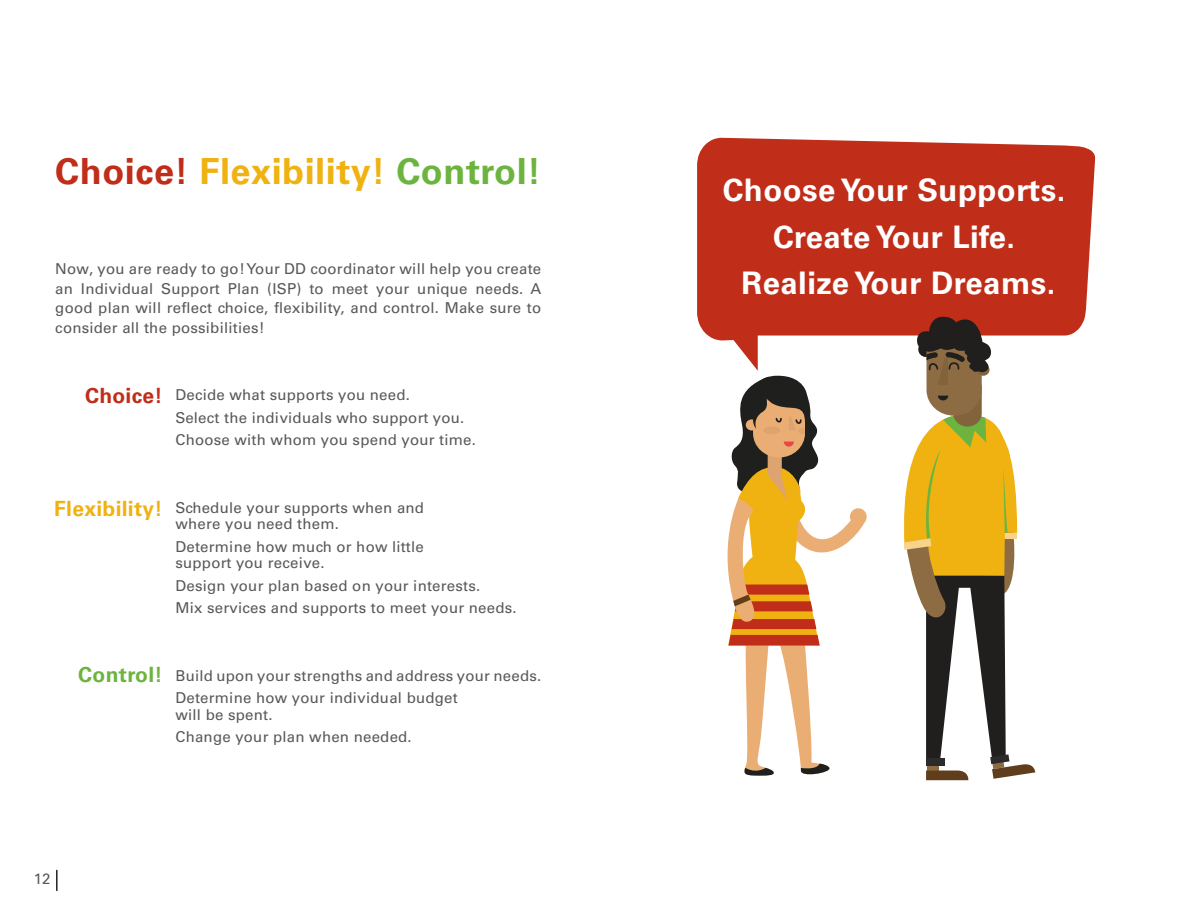
<style>
.page{position:relative;width:1188px;height:918px;background:#fff}
.page>*{position:absolute;margin:0;border:0;box-sizing:border-box;transform-origin:0 0}
.t1{font:700 36px "Univers LT Std";letter-spacing:.015em;color:#efb211}
.t2{font:700 31.05px/46.7px "Univers LT Std";letter-spacing:.015em;color:#fff;text-align:center}
.t3{font:700 21px "Univers LT Std";letter-spacing:.015em;color:#efb211}
.t4{font:700 21px "Univers LT Std";letter-spacing:.015em;color:#6cb43f}
.t5{font:700 21px "Univers LT Std";letter-spacing:.015em;color:#c02d19}
.t6{font:15px/19.5px "Univers LT Std";letter-spacing:.015em;color:#57585a;text-align:justify}
.s1{color:#c02d19}
.s2{color:#6cb43f}
</style>
<div class="page">
<svg style="left:697px;top:138px;width:399px;height:233px;background:#c84837"></svg>
<svg style="left:728px;top:376px;width:138px;height:400px"></svg>
<svg style="left:898px;top:317px;width:137px;height:463px"></svg>
<hr style="left:56px;top:870px;width:2px;height:20px;background:#231f20">
<p class="t1" style="left:55px;top:151px;width:488px"><span class="s1">Choice!</span> Flexibility! <span class="s2">Control!</span></p>
<p class="t6" style="left:55px;top:259px;width:488px">Now, you are ready to go! Your DD coordinator will help you create an Individual Support Plan (ISP) to meet your unique needs. A good plan will reflect choice, flexibility, and control. Make sure to consider all the possibilities!</p>
<p class="t5" style="left:85px;top:384px;width:79px">Choice!</p>
<p class="t6" style="left:175px;top:385px;width:236px">Decide what supports you need.</p>
<p class="t6" style="left:175px;top:408px;width:291px">Select the individuals who support you.</p>
<p class="t6" style="left:175px;top:430px;width:302px">Choose with whom you spend your time.</p>
<p class="t3" style="left:54px;top:496px;width:110px">Flexibility!</p>
<p class="t6" style="left:175px;top:498px;width:250px">Schedule your supports when and</p>
<p class="t6" style="left:175px;top:514px;width:165px">where you need them.</p>
<p class="t6" style="left:175px;top:537px;width:250px">Determine how much or how little</p>
<p class="t6" style="left:175px;top:553px;width:151px">support you receive.</p>
<p class="t6" style="left:175px;top:576px;width:306px">Design your plan based on your interests.</p>
<p class="t6" style="left:175px;top:598px;width:343px">Mix services and supports to meet your needs.</p>
<p class="t4" style="left:78px;top:663px;width:86px">Control!</p>
<p class="t6" style="left:175px;top:664px;width:367px;line-height:22.5px">Build upon your strengths and address your needs.<br>Determine how your individual budget</p>
<p class="t6" style="left:175px;top:705px;width:99px">will be spent.</p>
<p class="t6" style="left:175px;top:727px;width:238px">Change your plan when needed.</p>
<p class="t6" style="left:34px;top:869px;width:18px">12</p>
<p class="t2" style="left:723px;top:167px;width:344px">Choose Your Supports.<br>Create Your Life.<br>Realize Your Dreams.</p>
</div>
